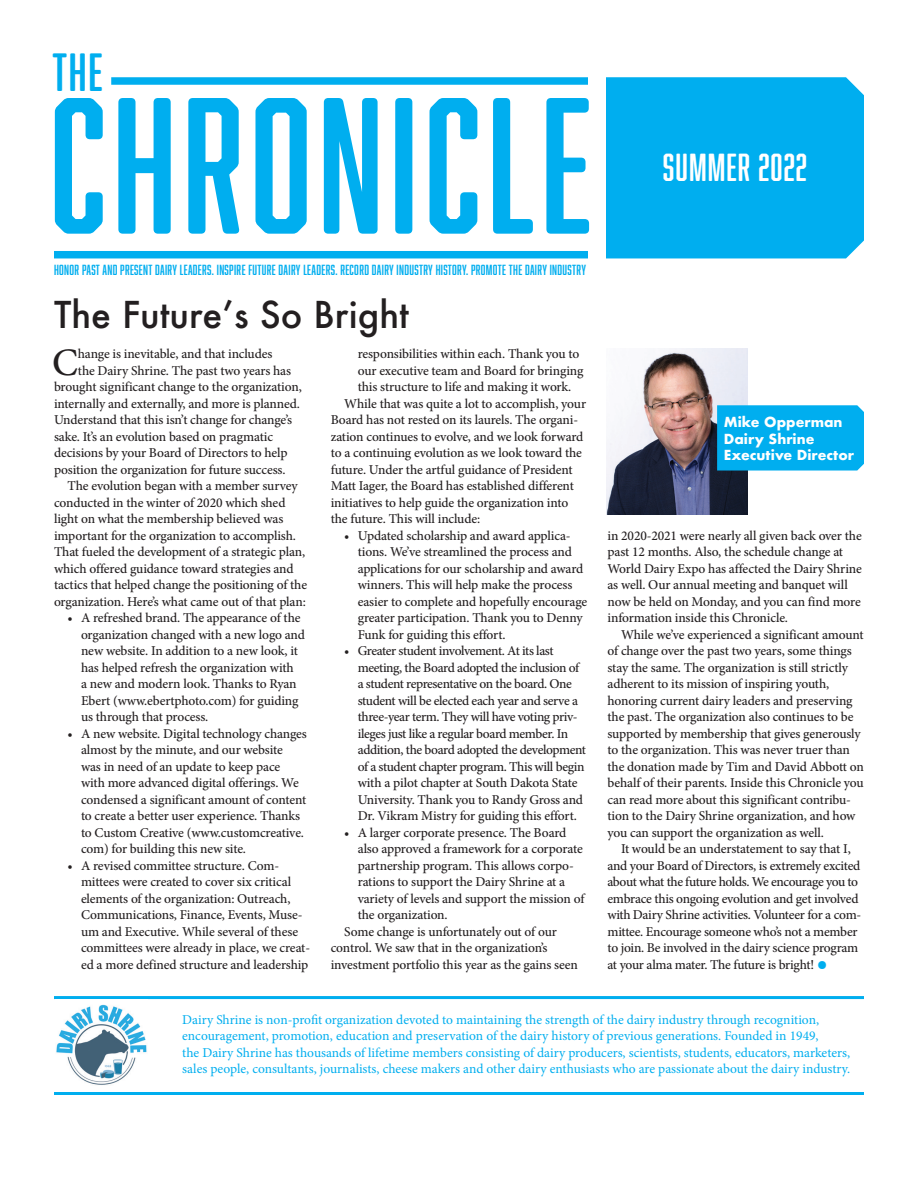
<style>
.page{position:relative;width:918px;height:1188px;background:#fff}
.page>*{position:absolute;margin:0;border:0;box-sizing:border-box;transform-origin:0 0}
.t1{font:178.5px "Abolition Soft";letter-spacing:.035em;color:#00aeef}
.t2{font:49.5px "Abolition Soft";color:#00aeef}
.Body_Copy{font:500 38.85px "Minion Pro";color:#231f20}
.t3{font:500 36px "Futura";color:#231f20}
.t4{font:36px "Abolition Soft";letter-spacing:.03em;color:#fff}
.Body_Copy-2{font:500 13.5px/16.5px "Minion Pro";letter-spacing:-.015em;color:#231f20}
.t5{font:13.5px/16.5px "Minion Pro";color:#00aeef}
.t6{font:13.5px "Abolition";letter-spacing:.025em;color:#00aeef}
.t7{font:700 13.5px/16.5px "Futura";color:#fff}
.s1{font-family:"PT Sans";font-weight:700;font-size:25.5px;color:#00aeef}
</style>
<div class="page">
<div style="left:111px;top:77px;width:477px;height:8px;background:#00aeef"></div>
<div style="left:54px;top:251px;width:534px;height:7px;background:#00aeef"></div>
<div style="left:606px;top:77px;width:258px;height:181px;background:#00aeef"></div>
<hr style="left:54px;top:996px;width:810px;height:3px;background:#00aeef">
<img style="left:606px;top:348px;width:141px;height:166px">
<div style="left:717px;top:405px;width:147px;height:66px;background:#00aeef"></div>
<hr style="left:54px;top:1092px;width:810px;height:3px;background:#00aeef">
<img style="left:56px;top:1004px;width:91px;height:81px">
<p class="t2" style="left:52px;top:44px;width:52px">THE</p>
<p class="t1" style="left:50px;top:62px;width:544px">CHRONICLE</p>
<p class="t6" style="left:54px;top:262px;width:534px">HONOR PAST AND PRESENT DAIRY LEADERS. INSPIRE FUTURE DAIRY LEADERS. RECORD DAIRY INDUSTRY HISTORY. PROMOTE THE DAIRY INDUSTRY</p>
<p class="t3" style="left:54px;top:290px;width:356px">The Future’s So Bright</p>
<p class="Body_Copy" style="left:52px;top:336px;width:27px">C</p>
<p class="Body_Copy-2" style="left:78px;top:346px;width:196px">hange is inevitable, and that includes</p>
<p class="Body_Copy-2" style="left:358px;top:346px;width:227px">responsibilities within each. Thank you to our executive team and Board for bringing this structure to life and making it work.</p>
<p class="Body_Copy-2" style="left:331px;top:395px;width:257px;text-indent:14px">While that was quite a lot to accomplish, your Board has not rested on its laurels. The organi&shy;zation continues to evolve, and we look forward to a continuing evolution as we look toward the future. Under the artful guidance of President Matt Iager, the Board has established different initiatives to help guide the organization into the future. This will include:</p>
<p class="Body_Copy-2" style="left:358px;top:527px;width:231px;text-indent:-14px">• Updated scholarship and award applica&shy;tions. We’ve streamlined the process and applications for our scholarship and award winners. This will help make the process easier to complete and hopefully encourage greater participation. Thank you to Denny Funk for guiding this effort.</p>
<p class="Body_Copy-2" style="left:358px;top:643px;width:230px;text-indent:-14px">• Greater student involvement. At its last meeting, the Board adopted the inclusion of a student representative on the board. One student will be elected each year and serve a three-year term. They will have voting priv&shy;ileges just like a regular board member. In addition, the board adopted the development of a student chapter program. This will begin with a pilot chapter at South Dakota State University. Thank you to Randy Gross and Dr. Vikram Mistry for guiding this effort.</p>
<p class="Body_Copy-2" style="left:358px;top:824px;width:228px;text-indent:-14px">• A larger corporate presence. The Board also approved a framework for a corporate partnership program. This allows corpo&shy;rations to support the Dairy Shrine at a variety of levels and support the mission of the organization.</p>
<p class="Body_Copy-2" style="left:331px;top:923px;width:249px;text-indent:14px">Some change is unfortunately out of our control. We saw that in the organization’s investment portfolio this year as the gains seen</p>
<p class="Body_Copy-2" style="left:78px;top:362px;width:215px">the Dairy Shrine. The past two years has</p>
<p class="Body_Copy-2" style="left:54px;top:379px;width:249px">brought significant change to the organization,</p>
<p class="Body_Copy-2" style="left:54px;top:395px;width:248px">internally and externally, and more is planned.</p>
<p class="Body_Copy-2" style="left:54px;top:412px;width:240px">Understand that this isn’t change for change’s</p>
<p class="Body_Copy-2" style="left:54px;top:428px;width:221px">sake. It’s an evolution based on pragmatic</p>
<p class="Body_Copy-2" style="left:54px;top:445px;width:235px">decisions by your Board of Directors to help</p>
<p class="Body_Copy-2" style="left:54px;top:461px;width:233px">position the organization for future success.</p>
<p class="Body_Copy-2" style="left:54px;top:478px;width:255px;text-indent:14px">The evolution began with a member survey conducted in the winter of 2020 which shed light on what the membership believed was important for the organization to accomplish.<br>That fueled the development of a strategic plan, which offered guidance toward strategies and tactics that helped change the positioning of the organization. Here’s what came out of that plan:</p>
<p class="Body_Copy-2" style="left:81px;top:610px;width:226px;text-indent:-14px">• A refreshed brand. The appearance of the organization changed with a new logo and new website. In addition to a new look, it has helped refresh the organization with<br>a new and modern look. Thanks to Ryan Ebert (www.ebertphoto.com) for guiding us through that process.</p>
<p class="Body_Copy-2" style="left:81px;top:725px;width:227px;text-indent:-14px">• A new website. Digital technology changes almost by the minute, and our website<br>was in need of an update to keep pace with more advanced digital offerings. We condensed a significant amount of content to create a better user experience. Thanks to Custom Creative (www.customcreative. com) for building this new site.</p>
<p class="Body_Copy-2" style="left:81px;top:857px;width:231px;text-indent:-14px">• A revised committee structure. Com&shy;mittees were created to cover six critical elements of the organization: Outreach, Communications, Finance, Events, Muse&shy;um and Executive. While several of these committees were already in place, we creat&shy;ed a more defined structure and leadership</p>
<p class="t4" style="left:663px;top:147px;width:146px">SUMMER 2022</p>
<p class="t7" style="left:724px;top:414px;width:132px">Mike Opperman<br>Dairy Shrine<br>Executive Director</p>
<p class="Body_Copy-2" style="left:608px;top:527px;width:256px">in 2020-2021 were nearly all given back over the past 12 months. Also, the schedule change at World Dairy Expo has affected the Dairy Shrine as well. Our annual meeting and banquet will now be held on Monday, and you can find more information inside this Chronicle.</p>
<p class="Body_Copy-2" style="left:608px;top:626px;width:258px;text-indent:14px">While we’ve experienced a significant amount of change over the past two years, some things stay the same. The organization is still strictly adherent to its mission of inspiring youth, honoring current dairy leaders and preserving the past. The organization also continues to be supported by membership that gives generously to the organization. This was never truer than the donation made by Tim and David Abbott on behalf of their parents. Inside this Chronicle you can read more about this significant contribu&shy;tion to the Dairy Shrine organization, and how you can support the organization as well.</p>
<p class="Body_Copy-2" style="left:608px;top:841px;width:255px;text-indent:14px">It would be an understatement to say that I, and your Board of Directors, is extremely excited about what the future holds. We encourage you to embrace this ongoing evolution and get involved with Dairy Shrine activities. Volunteer for a com&shy;mittee. Encourage someone who’s not a member to join. Be involved in the dairy science program at your alma mater. The future is bright! <span class="s1">•</span></p>
<p class="t5" style="left:182px;top:1011px;width:669px">Dairy Shrine is non-profit organization devoted to maintaining the strength of the dairy industry through recognition, encouragement, promotion, education and preservation of the dairy history of previous generations. Founded in 1949,<br>the Dairy Shrine has thousands of lifetime members consisting of dairy producers, scientists, students, educators, marketers, sales people, consultants, journalists, cheese makers and other dairy enthusiasts who are passionate about the dairy industry.</p>
</div>
